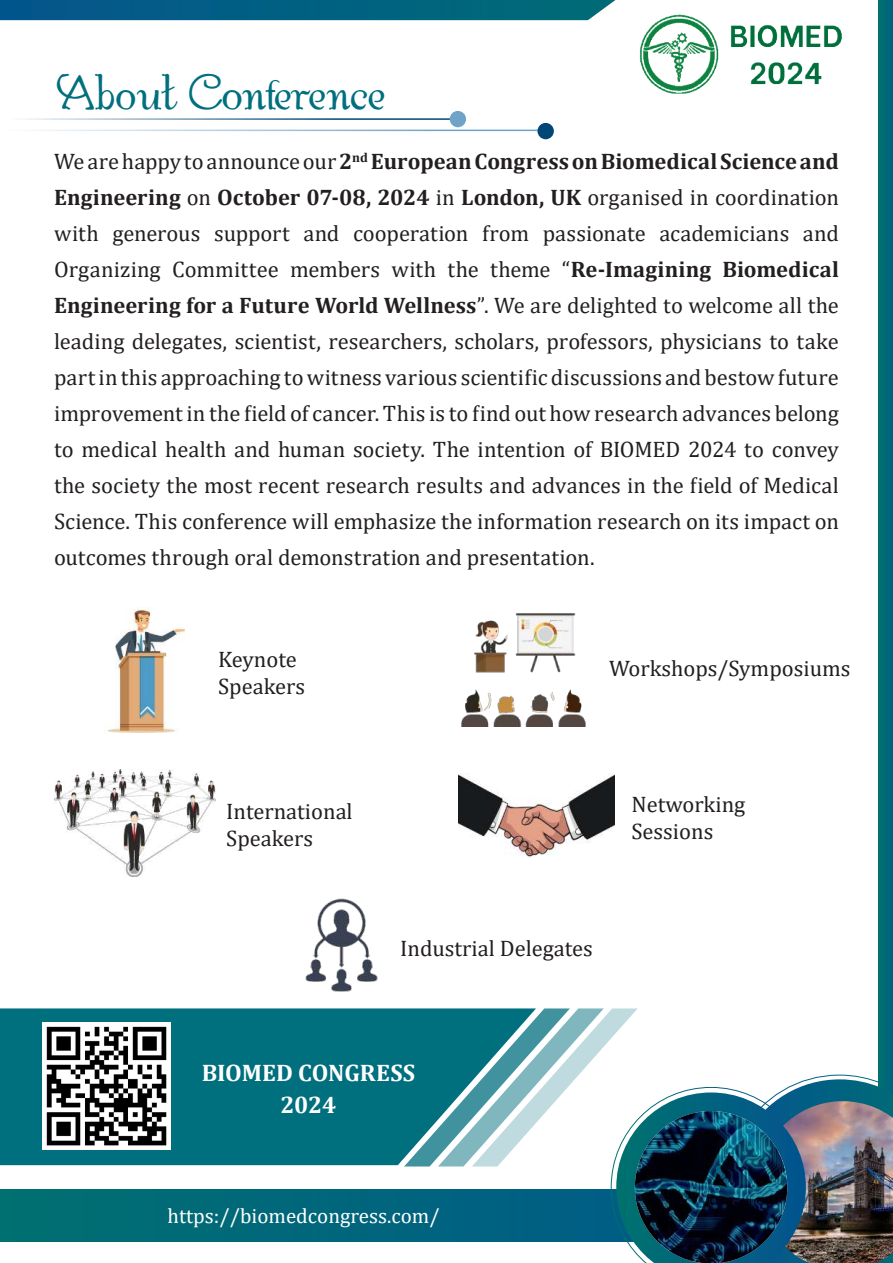
<style>
.page{position:relative;width:893px;height:1263px;background:#fff}
.page>*{position:absolute;margin:0;border:0;box-sizing:border-box;transform-origin:0 0}
.t1{font:43.35px "Gaheris Demo";color:#006f7e}
.t2{font:700 24px/31.8px "Cambria";letter-spacing:-.005em;color:#fff;text-align:center}
.t3{font:22.5px/36px "Cambria";color:#231f20}
.t4{font:21px "Cambria";color:#fff}
.s1{font-weight:700}
</style>
<div class="page">
<div style="left:878px;top:0;width:15px;height:1163px;background:#006a77"></div>
<div style="left:0;top:1189px;width:893px;height:52px;background:#006a77"></div>
<svg style="left:0;top:0;width:616px;height:20px;background:#076384"></svg>
<div style="left:0;top:1008px;width:404px;height:157px;background:#006f7e"></div>
<img style="left:404px;top:1008px;width:489px;height:255px">
<img style="left:639px;top:14px;width:203px;height:80px">
<hr style="left:0;top:118px;width:457px;height:2px;background:#004776">
<hr style="left:0;top:130px;width:549px;height:1px;background:#70a3c8">
<div style="left:450px;top:111px;width:16px;height:16px;background:#70a3c8;border-radius:50%"></div>
<div style="left:537px;top:123px;width:17px;height:16px;background:#004776;border-radius:50%"></div>
<img style="left:54px;top:770px;width:162px;height:106px">
<img style="left:461px;top:613px;width:125px;height:113px">
<img style="left:106px;top:608px;width:79px;height:125px">
<img style="left:458px;top:774px;width:157px;height:83px">
<img style="left:305px;top:898px;width:73px;height:94px">
<img style="left:43px;top:1022px;width:127px;height:128px">
<h1 class="t1" style="left:54px;top:73px;width:374px">About Conference:</h1>
<p class="t3" style="left:54px;top:143px;width:786px;text-align:justify">We are happy to announce our <span class="s1">2</span><sup>nd</sup> <span class="s1">European Congress on Biomedical Science and Engineering</span> on <span class="s1">October 07-08, 2024</span> in <span class="s1">London, UK</span> organised in coordination with generous support and cooperation from passionate academicians and Organizing Committee members with the theme “<span class="s1">Re-Imagining Biomedical Engineering for a Future World Wellness</span>”. We are delighted to welcome all the leading delegates, scientist, researchers, scholars, professors, physicians to take part in this approaching to witness various scientific discussions and bestow future improvement in the field of cancer. This is to find out how research advances belong to medical health and human society. The intention of BIOMED 2024 to convey the society the most recent research results and advances in the field of Medical Science. This conference will emphasize the information research on its impact on outcomes through oral demonstration and presentation.</p>
<p class="t3" style="left:218px;top:646px;width:89px;line-height:27px">Keynote<br>Speakers</p>
<p class="t3" style="left:609px;top:650px;width:243px">Workshops/Symposiums</p>
<p class="t3" style="left:226px;top:798px;width:128px;line-height:27px">International<br>Speakers</p>
<p class="t3" style="left:631px;top:790px;width:115px;line-height:27px">Networking<br>Sessions</p>
<p class="t3" style="left:400px;top:930px;width:194px">Industrial Delegates</p>
<p class="t2" style="left:202px;top:1056px;width:215px">BIOMED CONGRESS<br>2024</p>
<p class="t4" style="left:167px;top:1203px;width:274px">https://biomedcongress.com/</p>
</div>
